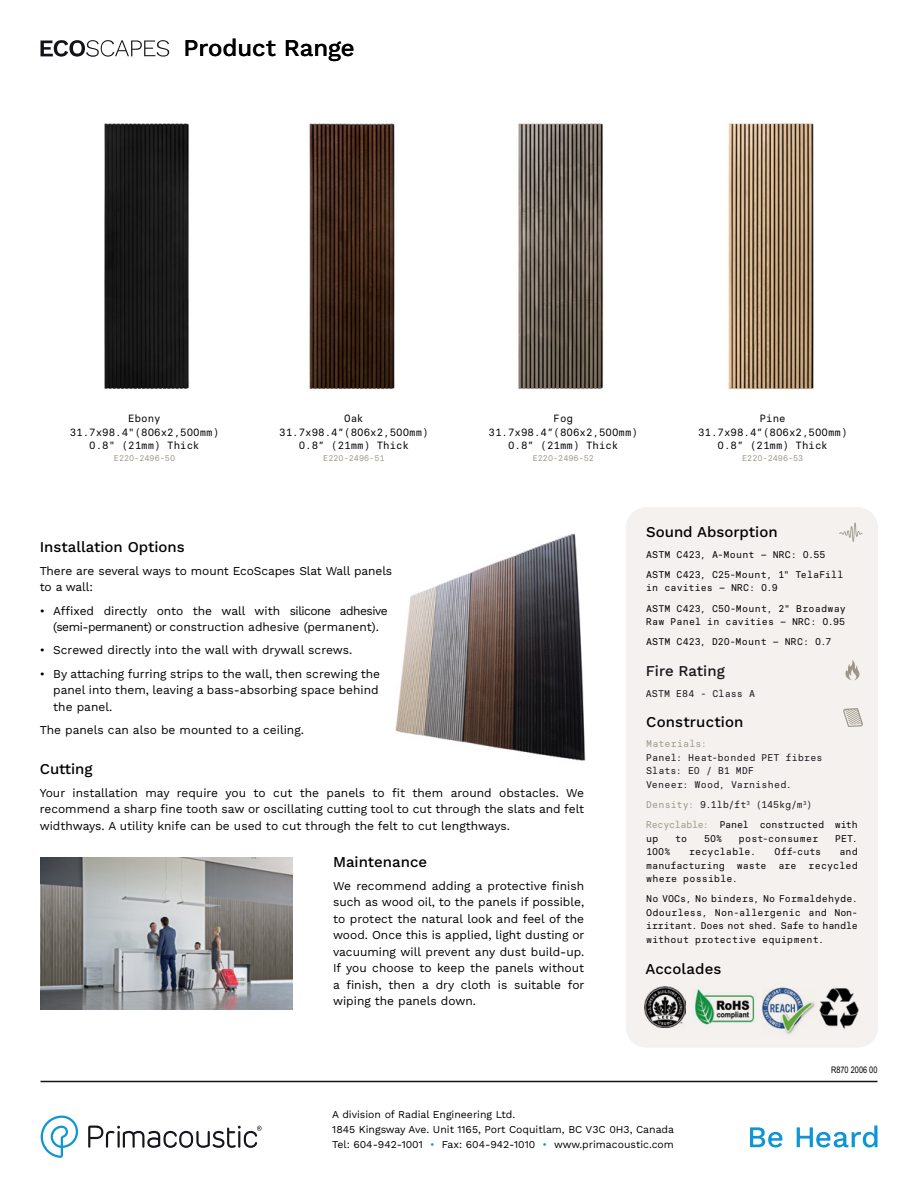
<style>
.page{position:relative;width:918px;height:1188px;background:#fff}
.page>*{position:absolute;margin:0;border:0;box-sizing:border-box;transform-origin:0 0}
.t1{font:500 24px "Work Sans";letter-spacing:-.005em;color:#000}
.t2{font:500 15px "Work Sans";color:#000}
.t3{font:500 15px "Work Sans";color:#151419}
.t4{font:12px/16.5px "Work Sans";color:#000}
.t5{font:10.5px/13.5px "Basier Square Mono";color:#000;text-align:center}
.t6{font:10.5px/15px "Work Sans";color:#000}
.t7{font:9.75px/13.5px "Basier Square Mono";letter-spacing:.01em;color:#000}
.t8{font:9.75px/13.5px "Basier Square Mono";letter-spacing:.015em;color:#151419}
.t9{font:9.75px/20.2px "Basier Square Mono";letter-spacing:-.015em;color:#000}
.t10{font:9.75px "Basier Square Mono";letter-spacing:.015em;color:#9e9789}
.t11{font:9px "Arial Narrow";color:#000}
.t12{font:8.25px "Basier Square Mono";color:#9e9789}
.s1{color:#9e9789}
.s2{color:#151419}
.s3{color:#0d96d4}
</style>
<div class="page">
<svg style="left:750px;top:1127px;width:32px;height:20px"></svg>
<hr style="left:797px;top:1127px;width:3px;height:20px;background:#0d96d4">
<svg style="left:798px;top:1125px;width:80px;height:22px"></svg>
<hr style="left:40px;top:1081px;width:838px;height:1px;background:#151419">
<img style="left:104px;top:123px;width:85px;height:267px">
<img style="left:518px;top:123px;width:86px;height:267px">
<img style="left:309px;top:123px;width:86px;height:267px">
<img style="left:728px;top:123px;width:86px;height:268px">
<svg style="left:41px;top:1116px;width:37px;height:42px"></svg>
<svg style="left:88px;top:1126px;width:173px;height:22px"></svg>
<img style="left:395px;top:533px;width:191px;height:228px">
<img style="left:40px;top:858px;width:252px;height:152px">
<svg style="left:41px;top:40px;width:128px;height:17px"></svg>
<div style="left:626px;top:507px;width:252px;height:541px;background:#f4f1ef;border-radius:20px"></div>
<svg style="left:839px;top:522px;width:23px;height:20px"></svg>
<svg style="left:843px;top:708px;width:20px;height:19px"></svg>
<img style="left:644px;top:987px;width:41px;height:41px">
<img style="left:819px;top:988px;width:40px;height:41px">
<img style="left:695px;top:989px;width:60px;height:36px">
<img style="left:762px;top:987px;width:53px;height:47px">
<svg style="left:845px;top:659px;width:15px;height:21px"></svg>
<h1 class="t1" style="left:183px;top:30px;width:173px">Product Range</h1>
<p class="t5" style="left:70px;top:412px;width:151px">Ebony<br>31.7x98.4"(806x2,500mm)<br>0.8" (21mm) Thick</p>
<p class="t12" style="left:114px;top:453px;width:63px">E220-2496-50</p>
<p class="t5" style="left:279px;top:412px;width:151px">Oak<br>31.7x98.4”(806x2,500mm)<br>0.8” (21mm) Thick</p>
<p class="t12" style="left:323px;top:453px;width:63px">E220-2496-51</p>
<p class="t5" style="left:489px;top:412px;width:151px">Fog<br>31.7x98.4”(806x2,500mm)<br>0.8” (21mm) Thick</p>
<p class="t12" style="left:533px;top:453px;width:63px">E220-2496-52</p>
<p class="t5" style="left:698px;top:412px;width:151px">Pine<br>31.7x98.4”(806x2,500mm)<br>0.8” (21mm) Thick</p>
<p class="t12" style="left:742px;top:453px;width:63px">E220-2496-53</p>
<p class="t2" style="left:40px;top:535px;width:147px">Installation Options</p>
<p class="t4" style="left:40px;top:562px;width:354px">There are several ways to mount EcoScapes Slat Wall panels to a wall:</p>
<p class="t4" style="left:40px;top:602px;width:349px;text-align:center">• Affixed directly onto the wall with silicone adhesive (semi-permanent) or construction adhesive (permanent).</p>
<p class="t4" style="left:40px;top:642px;width:314px">• Screwed directly into the wall with drywall screws.</p>
<p class="t4" style="left:53px;top:665px;width:328px;text-indent:-14px">• By attaching furring strips to the wall, then screwing the panel into them, leaving a bass-absorbing space behind the panel.</p>
<p class="t4" style="left:40px;top:721px;width:266px">The panels can also be mounted to a ceiling.</p>
<p class="t2" style="left:40px;top:757px;width:54px">Cutting</p>
<p class="t4" style="left:40px;top:784px;width:546px;text-align:justify">Your installation may require you to cut the panels to fit them around obstacles. We recommend a sharp fine tooth saw or oscillating cutting tool to cut through the slats and felt widthways. A utility knife can be used to cut through the felt to cut lengthways.</p>
<p class="t2" style="left:333px;top:850px;width:96px">Maintenance</p>
<p class="t4" style="left:333px;top:877px;width:253px;text-align:justify">We recommend adding a protective finish such as wood oil, to the panels if possible, to protect the natural look and feel of the wood. Once this is applied, light dusting or vacuuming will prevent any dust build-up.<br>If you choose to keep the panels without a finish, then a dry cloth is suitable for wiping the panels down.</p>
<p class="t2" style="left:646px;top:521px;width:133px">Sound Absorption</p>
<p class="t7" style="left:646px;top:544px;width:199px;line-height:20.2px">ASTM C423, A-Mount – NRC: 0.55<br>ASTM C423, C25-Mount, 1" TelaFill</p>
<p class="t7" style="left:646px;top:578px;width:201px;line-height:20.2px">in cavities – NRC: 0.9<br>ASTM C423, C50-Mount, 2" Broadway</p>
<p class="t7" style="left:646px;top:612px;width:201px;line-height:20.2px">Raw Panel in cavities – NRC: 0.95<br>ASTM C423, D20-Mount – NRC: 0.7</p>
<p class="t3" style="left:646px;top:660px;width:81px">Fire Rating</p>
<p class="t8" style="left:646px;top:686px;width:111px">ASTM E84 - Class A</p>
<p class="t2" style="left:646px;top:710px;width:99px">Construction</p>
<p class="t10" style="left:646px;top:738px;width:62px">Materials:</p>
<p class="t8" style="left:646px;top:750px;width:178px">Panel: Heat-bonded PET fibres<br>Slats: E0 / B1 MDF<br>Veneer: Wood, Varnished.</p>
<p class="t9" style="left:646px;top:794px;width:213px"><span class="s1">Density:</span> <span class="s2">9.1lb/ft</span><sup>3</sup> <span class="s2">(145kg/m</span><sup>3</sup><span class="s2">)<br></span><span class="s1">Recyclable:</span> Panel constructed with</p>
<p class="t7" style="left:646px;top:831px;width:14px">up</p>
<p class="t7" style="left:675px;top:831px;width:14px">to</p>
<p class="t7" style="left:704px;top:831px;width:20px">50%</p>
<p class="t7" style="left:739px;top:831px;width:81px">post-consumer</p>
<p class="t7" style="left:835px;top:831px;width:24px">PET.</p>
<p class="t7" style="left:646px;top:845px;width:26px">100%</p>
<p class="t7" style="left:689px;top:845px;width:68px">recyclable.</p>
<p class="t7" style="left:775px;top:845px;width:48px">Off-cuts</p>
<p class="t7" style="left:646px;top:845px;width:213px;text-align:justify;text-indent:193px">and manufacturing waste are recycled where possible.</p>
<p class="t7" style="left:646px;top:892px;width:213px;text-align:justify">No VOCs, No binders, No Formaldehyde.<br>Odourless, Non-allergenic and Non&shy;irritant. Does not shed. Safe to handle without protective equipment.</p>
<p class="t2" style="left:645px;top:957px;width:78px">Accolades</p>
<p class="t11" style="left:831px;top:1063px;width:48px">R870 2006 00</p>
<p class="t6" style="left:332px;top:1107px;width:343px">A division of Radial Engineering Ltd.<br>1845 Kingsway Ave. Unit 1165, Port Coquitlam, BC V3C 0H3, Canada<br>Tel: 604-942-1001 <span class="s3">•</span> Fax: 604-942-1010 <span class="s3">•</span> www.primacoustic.com</p>
</div>
